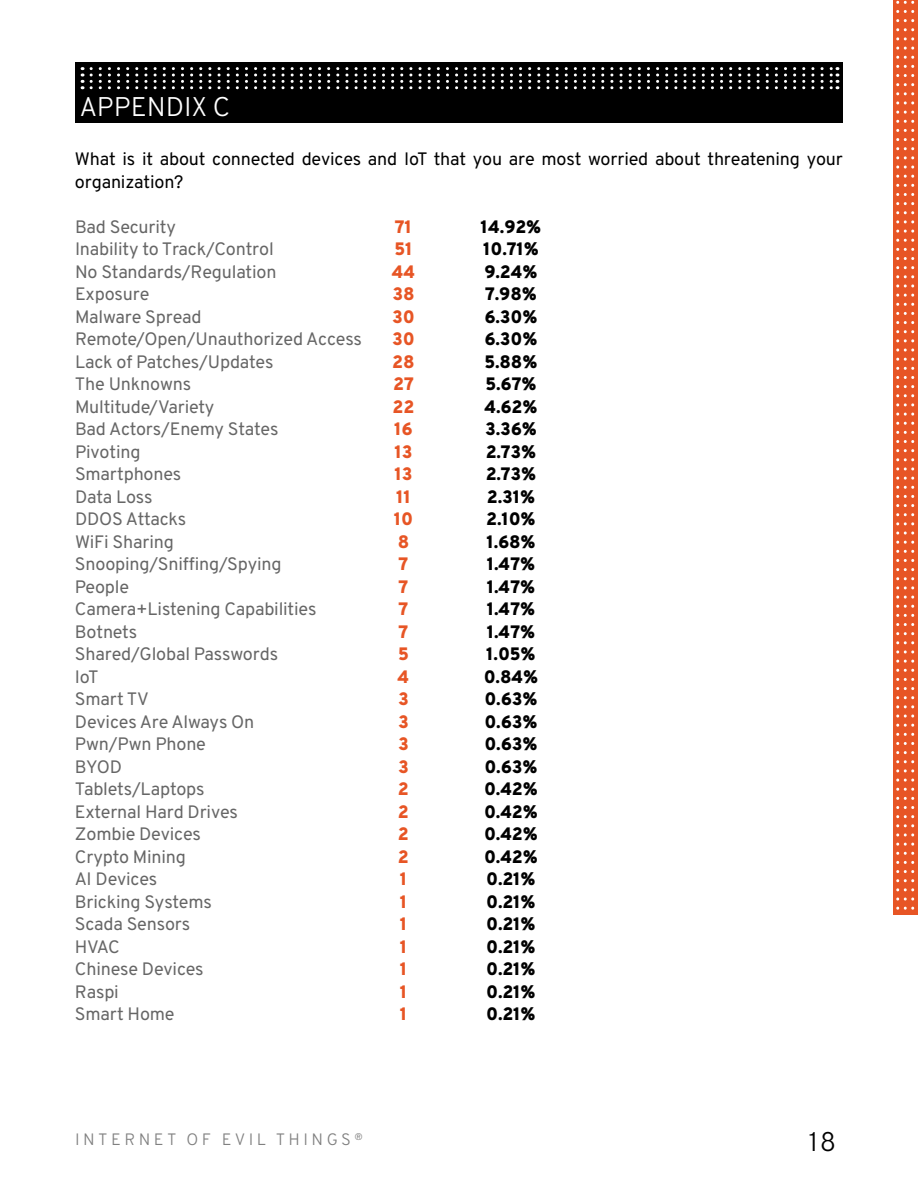
<style>
.page{position:relative;width:918px;height:1188px;background:#fff}
.page>*{position:absolute;margin:0;border:0;box-sizing:border-box;transform-origin:0 0}
.t1{font:300 27px "Overpass";color:#fff}
.t2{font:300 27px "Overpass";color:#000}
.t3{font:18px "Overpass";letter-spacing:-.01em;color:#666}
.t4{font:800 18px "Overpass";letter-spacing:-.01em;color:#000}
.t5{font:18px/22.5px "Overpass";letter-spacing:-.01em;color:#000}
.t6{font:800 18px "Overpass";letter-spacing:-.01em;color:#e75525}
.t7{font:300 16.5px "Overpass";letter-spacing:.21em;color:#808080}
</style>
<div class="page">
<div style="left:893px;top:0;width:25px;height:915px;background:#e75525"></div>
<svg style="left:896px;top:0;width:18px;height:910px"></svg>
<div style="left:75px;top:62px;width:768px;height:61px;background:#000"></div>
<svg style="left:82px;top:67px;width:1px;height:22px"></svg>
<svg style="left:91px;top:67px;width:747px;height:22px"></svg>
<h1 class="t1" style="left:80px;top:90px;width:152px">APPENDIX C</h1>
<p class="t5" style="left:75px;top:148px;width:770px">What is it about connected devices and IoT that you are most worried about threatening your organization?</p>
<p class="t3" style="left:75px;top:215px;width:102px">Bad Security</p>
<p class="t6" style="left:395px;top:215px;width:19px">71</p>
<p class="t4" style="left:481px;top:215px;width:62px">14.92%</p>
<p class="t3" style="left:75px;top:238px;width:200px">Inability to Track/Control</p>
<p class="t6" style="left:394px;top:237px;width:20px">51</p>
<p class="t4" style="left:483px;top:237px;width:57px">10.71%</p>
<p class="t3" style="left:75px;top:260px;width:203px">No Standards/Regulation</p>
<p class="t6" style="left:392px;top:260px;width:25px">44</p>
<p class="t4" style="left:484px;top:260px;width:55px">9.24%</p>
<p class="t3" style="left:75px;top:283px;width:76px">Exposure</p>
<p class="t6" style="left:392px;top:282px;width:24px">38</p>
<p class="t4" style="left:485px;top:282px;width:53px">7.98%</p>
<p class="t3" style="left:75px;top:305px;width:128px">Malware Spread</p>
<p class="t6" style="left:392px;top:305px;width:24px">30</p>
<p class="t4" style="left:484px;top:305px;width:55px">6.30%</p>
<p class="t3" style="left:75px;top:328px;width:289px">Remote/Open/Unauthorized Access</p>
<p class="t6" style="left:392px;top:327px;width:24px">30</p>
<p class="t4" style="left:484px;top:327px;width:55px">6.30%</p>
<p class="t3" style="left:75px;top:350px;width:200px">Lack of Patches/Updates</p>
<p class="t6" style="left:392px;top:350px;width:24px">28</p>
<p class="t4" style="left:485px;top:350px;width:54px">5.88%</p>
<p class="t3" style="left:75px;top:373px;width:118px">The Unknowns</p>
<p class="t6" style="left:393px;top:372px;width:22px">27</p>
<p class="t4" style="left:485px;top:372px;width:53px">5.67%</p>
<p class="t3" style="left:75px;top:395px;width:141px">Multitude/Variety</p>
<p class="t6" style="left:393px;top:395px;width:23px">22</p>
<p class="t4" style="left:484px;top:395px;width:55px">4.62%</p>
<p class="t3" style="left:75px;top:418px;width:205px">Bad Actors/Enemy States</p>
<p class="t6" style="left:394px;top:417px;width:20px">16</p>
<p class="t4" style="left:485px;top:417px;width:53px">3.36%</p>
<p class="t3" style="left:75px;top:440px;width:67px">Pivoting</p>
<p class="t6" style="left:394px;top:440px;width:20px">13</p>
<p class="t4" style="left:486px;top:440px;width:52px">2.73%</p>
<p class="t3" style="left:75px;top:463px;width:108px">Smartphones</p>
<p class="t6" style="left:394px;top:462px;width:20px">13</p>
<p class="t4" style="left:486px;top:462px;width:52px">2.73%</p>
<p class="t3" style="left:75px;top:485px;width:79px">Data Loss</p>
<p class="t6" style="left:396px;top:485px;width:16px">11</p>
<p class="t4" style="left:487px;top:485px;width:50px">2.31%</p>
<p class="t3" style="left:75px;top:508px;width:113px">DDOS Attacks</p>
<p class="t6" style="left:394px;top:507px;width:21px">10</p>
<p class="t4" style="left:486px;top:507px;width:51px">2.10%</p>
<p class="t3" style="left:75px;top:530px;width:100px">WiFi Sharing</p>
<p class="t6" style="left:398px;top:530px;width:13px">8</p>
<p class="t4" style="left:486px;top:530px;width:51px">1.68%</p>
<p class="t3" style="left:75px;top:553px;width:208px">Snooping/Sniffing/Spying</p>
<p class="t6" style="left:399px;top:552px;width:11px">7</p>
<p class="t4" style="left:487px;top:552px;width:50px">1.47%</p>
<p class="t3" style="left:75px;top:575px;width:56px">People</p>
<p class="t6" style="left:399px;top:575px;width:11px">7</p>
<p class="t4" style="left:487px;top:575px;width:50px">1.47%</p>
<p class="t3" style="left:75px;top:598px;width:243px">Camera+Listening Capabilities</p>
<p class="t6" style="left:399px;top:597px;width:11px">7</p>
<p class="t4" style="left:487px;top:597px;width:50px">1.47%</p>
<p class="t3" style="left:75px;top:620px;width:64px">Botnets</p>
<p class="t6" style="left:399px;top:620px;width:11px">7</p>
<p class="t4" style="left:487px;top:620px;width:50px">1.47%</p>
<p class="t3" style="left:75px;top:643px;width:205px">Shared/Global Passwords</p>
<p class="t6" style="left:398px;top:642px;width:12px">5</p>
<p class="t4" style="left:486px;top:642px;width:51px">1.05%</p>
<p class="t3" style="left:75px;top:665px;width:25px">IoT</p>
<p class="t6" style="left:398px;top:665px;width:13px">4</p>
<p class="t4" style="left:484px;top:665px;width:56px">0.84%</p>
<p class="t3" style="left:75px;top:688px;width:75px">Smart TV</p>
<p class="t6" style="left:398px;top:687px;width:12px">3</p>
<p class="t4" style="left:484px;top:687px;width:55px">0.63%</p>
<p class="t3" style="left:75px;top:710px;width:181px">Devices Are Always On</p>
<p class="t6" style="left:398px;top:710px;width:12px">3</p>
<p class="t4" style="left:484px;top:710px;width:55px">0.63%</p>
<p class="t3" style="left:75px;top:733px;width:133px">Pwn/Pwn Phone</p>
<p class="t6" style="left:398px;top:732px;width:12px">3</p>
<p class="t4" style="left:484px;top:732px;width:55px">0.63%</p>
<p class="t3" style="left:75px;top:755px;width:48px">BYOD</p>
<p class="t6" style="left:398px;top:755px;width:12px">3</p>
<p class="t4" style="left:484px;top:755px;width:55px">0.63%</p>
<p class="t3" style="left:75px;top:778px;width:131px">Tablets/Laptops</p>
<p class="t6" style="left:398px;top:777px;width:12px">2</p>
<p class="t4" style="left:484px;top:777px;width:55px">0.42%</p>
<p class="t3" style="left:75px;top:800px;width:165px">External Hard Drives</p>
<p class="t6" style="left:398px;top:800px;width:12px">2</p>
<p class="t4" style="left:484px;top:800px;width:55px">0.42%</p>
<p class="t3" style="left:75px;top:823px;width:128px">Zombie Devices</p>
<p class="t6" style="left:398px;top:822px;width:12px">2</p>
<p class="t4" style="left:484px;top:822px;width:55px">0.42%</p>
<p class="t3" style="left:75px;top:845px;width:113px">Crypto Mining</p>
<p class="t6" style="left:398px;top:845px;width:12px">2</p>
<p class="t4" style="left:484px;top:845px;width:55px">0.42%</p>
<p class="t3" style="left:75px;top:868px;width:84px">AI Devices</p>
<p class="t6" style="left:400px;top:867px;width:9px">1</p>
<p class="t4" style="left:486px;top:867px;width:51px">0.21%</p>
<p class="t3" style="left:75px;top:890px;width:138px">Bricking Systems</p>
<p class="t6" style="left:400px;top:890px;width:9px">1</p>
<p class="t4" style="left:486px;top:890px;width:51px">0.21%</p>
<p class="t3" style="left:75px;top:913px;width:117px">Scada Sensors</p>
<p class="t6" style="left:400px;top:912px;width:9px">1</p>
<p class="t4" style="left:486px;top:912px;width:51px">0.21%</p>
<p class="t3" style="left:75px;top:935px;width:46px">HVAC</p>
<p class="t6" style="left:400px;top:935px;width:9px">1</p>
<p class="t4" style="left:486px;top:935px;width:51px">0.21%</p>
<p class="t3" style="left:75px;top:958px;width:130px">Chinese Devices</p>
<p class="t6" style="left:400px;top:957px;width:9px">1</p>
<p class="t4" style="left:486px;top:957px;width:51px">0.21%</p>
<p class="t3" style="left:75px;top:980px;width:45px">Raspi</p>
<p class="t6" style="left:400px;top:980px;width:9px">1</p>
<p class="t4" style="left:486px;top:980px;width:51px">0.21%</p>
<p class="t3" style="left:75px;top:1003px;width:101px">Smart Home</p>
<p class="t6" style="left:400px;top:1002px;width:9px">1</p>
<p class="t4" style="left:486px;top:1002px;width:51px">0.21%</p>
<p class="t7" style="left:75px;top:1129px;width:289px">INTERNET OF EVIL THINGS <sup>®</sup></p>
<h1 class="t2" style="left:809px;top:1126px;width:29px">18</h1>
</div>
